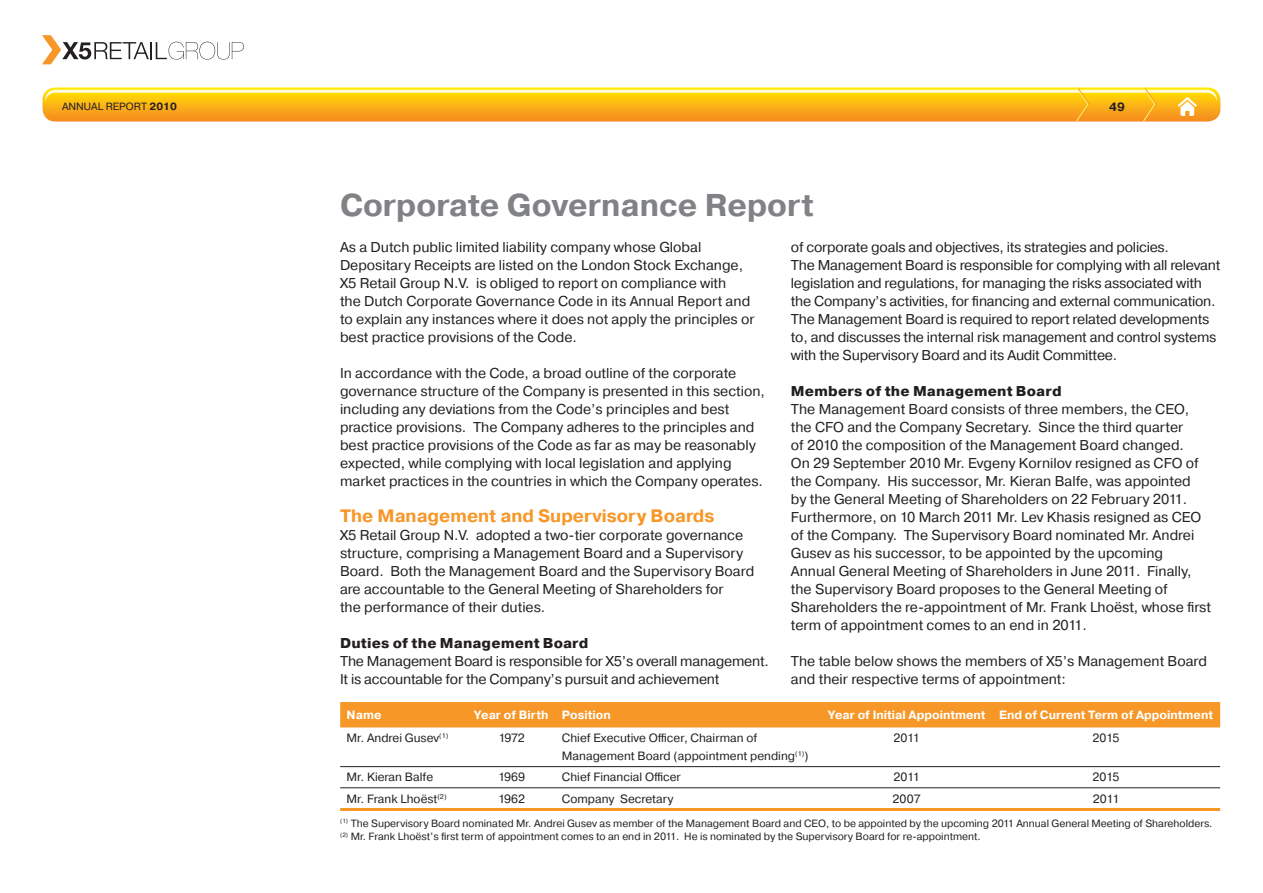
<style>
.page{position:relative;width:1263px;height:893px;background:#fff}
.page>*{position:absolute;margin:0;border:0;box-sizing:border-box;transform-origin:0 0}
.t1{font:700 31.5px "Pragmatica";color:#808285}
.t2{font:700 18px "Pragmatica";color:#f79727}
.t3{font:14.25px/18px "Pragmatica";color:#231f20}
.t4{font:800 14.25px "Pragmatica";letter-spacing:.01em;color:#231f20}
.t5{font:12px/18px "Pragmatica";color:#231f20}
.t6{font:700 12px "Pragmatica";color:#fff}
.t7{font:700 12px "Pragmatica";color:#231f20}
.t8{font:10.5px/13.5px "Pragmatica";color:#231f20}
.s1{font-weight:700}
</style>
<div class="page">
<svg style="left:42px;top:35px;width:202px;height:29px"></svg>
<svg style="left:45px;top:87px;width:1172px;height:35px;background:#fbbc2c"></svg>
<div style="left:340px;top:702px;width:880px;height:25px;background:#f79727"></div>
<hr style="left:340px;top:766px;width:880px;height:1px;background:#231f20">
<hr style="left:340px;top:787px;width:880px;height:1px;background:#231f20">
<hr style="left:340px;top:808px;width:880px;height:3px;background:#f79727">
<p class="t8" style="left:62px;top:100px;width:117px">ANNUAL REPORT <span class="s1">2010</span></p>
<p class="t7" style="left:1109px;top:102px;width:17px">49</p>
<h1 class="t1" style="left:340px;top:193px;width:475px">Corporate Governance Report</h1>
<p class="t3" style="left:340px;top:239px;width:416px">As a Dutch public limited liability company whose Global Depositary Receipts are listed on the London Stock Exchange, X5 Retail Group N.V. is obliged to report on compliance with<br>the Dutch Corporate Governance Code in its Annual Report and to explain any instances where it does not apply the principles or best practice provisions of the Code.</p>
<p class="t3" style="left:340px;top:365px;width:426px">In accordance with the Code, a broad outline of the corporate governance structure of the Company is presented in this section, including any deviations from the Code’s principles and best practice provisions. The Company adheres to the principles and best practice provisions of the Code as far as may be reasonably expected, while complying with local legislation and applying market practices in the countries in which the Company operates.</p>
<p class="t2" style="left:340px;top:509px;width:376px">The Management and Supervisory Boards</p>
<p class="t3" style="left:340px;top:527px;width:416px">X5 Retail Group N.V. adopted a two-tier corporate governance structure, comprising a Management Board and a Supervisory Board. Both the Management Board and the Supervisory Board are accountable to the General Meeting of Shareholders for<br>the performance of their duties.</p>
<p class="t4" style="left:340px;top:638px;width:250px">Duties of the Management Board</p>
<p class="t3" style="left:340px;top:653px;width:430px">The Management Board is responsible for X5’s overall management.<br>It is accountable for the Company’s pursuit and achievement</p>
<p class="t3" style="left:791px;top:239px;width:431px">of corporate goals and objectives, its strategies and policies.<br>The Management Board is responsible for complying with all relevant legislation and regulations, for managing the risks associated with the Company’s activities, for financing and external communication.<br>The Management Board is required to report related developments to, and discusses the internal risk management and control systems with the Supervisory Board and its Audit Committee.</p>
<p class="t4" style="left:791px;top:386px;width:272px">Members of the Management Board</p>
<p class="t3" style="left:791px;top:401px;width:422px">The Management Board consists of three members, the CEO, the CFO and the Company Secretary. Since the third quarter<br>of 2010 the composition of the Management Board changed.<br>On 29 September 2010 Mr. Evgeny Kornilov resigned as CFO of the Company. His successor, Mr. Kieran Balfe, was appointed<br>by the General Meeting of Shareholders on 22 February 2011.<br>Furthermore, on 10 March 2011 Mr. Lev Khasis resigned as CEO of the Company. The Supervisory Board nominated Mr. Andrei Gusev as his successor, to be appointed by the upcoming Annual General Meeting of Shareholders in June 2011. Finally, the Supervisory Board proposes to the General Meeting of Shareholders the re-appointment of Mr. Frank Lhoëst, whose first term of appointment comes to an end in 2011.</p>
<p class="t3" style="left:791px;top:653px;width:418px">The table below shows the members of X5’s Management Board and their respective terms of appointment:</p>
<p class="t6" style="left:347px;top:710px;width:36px">Name</p>
<p class="t6" style="left:474px;top:710px;width:138px">Year of Birth Position</p>
<p class="t6" style="left:828px;top:710px;width:387px">Year of Initial Appointment End of Current Term of Appointment</p>
<p class="t5" style="left:347px;top:730px;width:103px">Mr. Andrei Gusev<sup>(1)</sup></p>
<p class="t5" style="left:498px;top:730px;width:28px">1972</p>
<p class="t5" style="left:562px;top:730px;width:248px">Chief Executive Officer, Chairman of<br>Management Board (appointment pending<sup>(1)</sup>)</p>
<p class="t5" style="left:893px;top:730px;width:28px">2011</p>
<p class="t5" style="left:1092px;top:730px;width:29px">2015</p>
<p class="t5" style="left:347px;top:769px;width:88px">Mr. Kieran Balfe</p>
<p class="t5" style="left:498px;top:769px;width:29px">1969</p>
<p class="t5" style="left:562px;top:769px;width:121px">Chief Financial Officer</p>
<p class="t5" style="left:893px;top:769px;width:28px">2011</p>
<p class="t5" style="left:1092px;top:769px;width:29px">2015</p>
<p class="t5" style="left:347px;top:791px;width:102px">Mr. Frank Lhoëst<sup>(2)</sup></p>
<p class="t5" style="left:498px;top:790px;width:29px">1962</p>
<p class="t5" style="left:562px;top:790px;width:113px">Company Secretary</p>
<p class="t5" style="left:892px;top:790px;width:30px">2007</p>
<p class="t5" style="left:1093px;top:790px;width:28px">2011</p>
<p class="t8" style="left:340px;top:817px;width:874px"><sup>(1)</sup> The Supervisory Board nominated Mr. Andrei Gusev as member of the Management Board and CEO, to be appointed by the upcoming 2011 Annual General Meeting of Shareholders. <sup>(2)</sup> Mr. Frank Lhoëst’s first term of appointment comes to an end in 2011. He is nominated by the Supervisory Board for re-appointment.</p>
</div>
